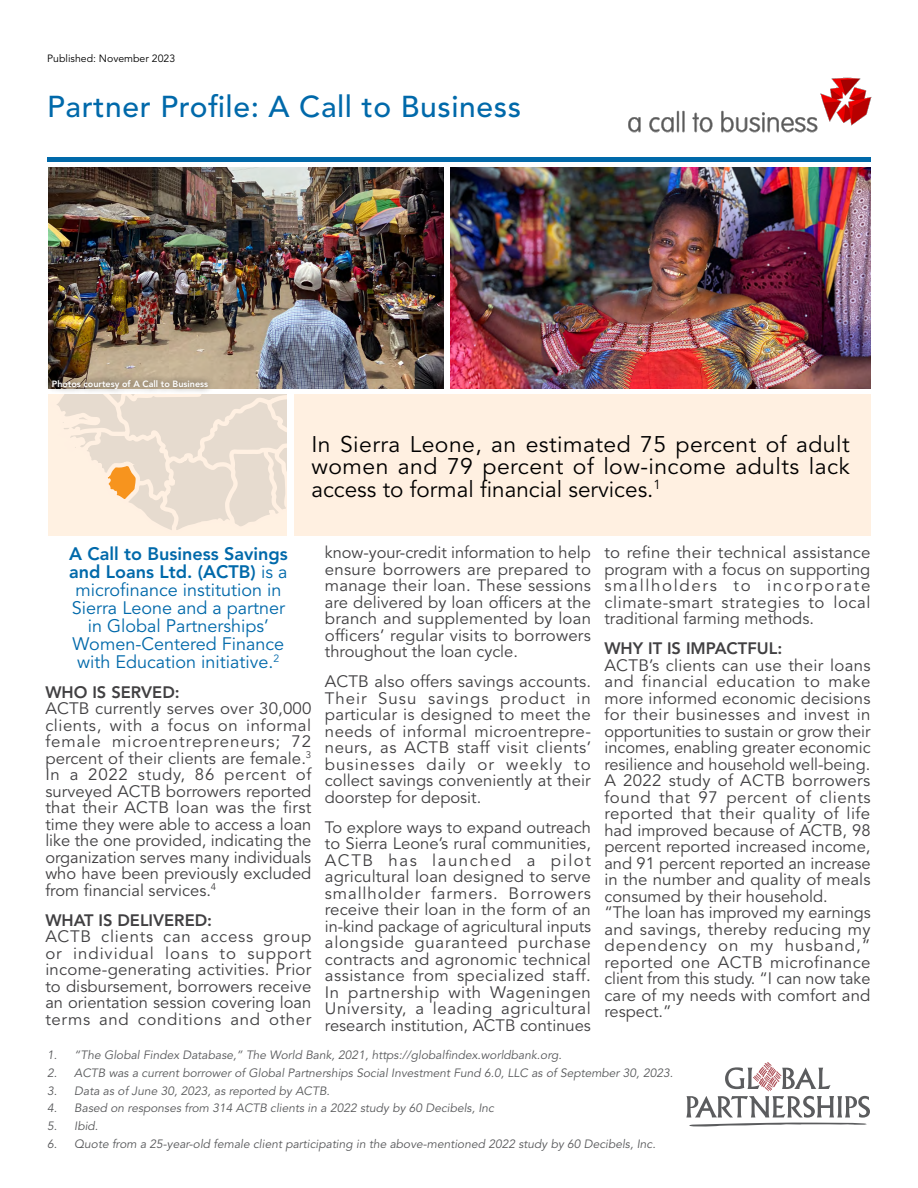
<style>
.page{position:relative;width:918px;height:1188px;background:#fff}
.page>*{position:absolute;margin:0;border:0;box-sizing:border-box;transform-origin:0 0}
.t1{font:500 30px "Avenir LT Std";letter-spacing:.02em;color:#0069aa}
.t2{font:22.5px/22.5px "Avenir LT Std";color:#000;text-align:justify}
.t3{font:18px/18px "Avenir LT Std";color:#0069aa;text-align:center}
.t4{font:16.5px/16.5px "Avenir LT Std";color:#414042;text-align:justify}
.t5{font:800 16.5px "Avenir LT Std";color:#414042}
.t6{font:italic 12px "Avenir LT Std";color:#58595b}
.t7{font:10.5px "Avenir LT Std";color:#000}
.t8{font:800 9px "Avenir LT Std";color:#fff}
.s1{font-weight:800}
</style>
<div class="page">
<img style="left:48px;top:167px;width:396px;height:222px">
<hr style="left:47px;top:158px;width:823px;height:4px;background:#0069aa">
<svg style="left:686px;top:1062px;width:184px;height:64px"></svg>
<div style="left:294px;top:395px;width:577px;height:141px;background:#fff0e1"></div>
<svg style="left:49px;top:395px;width:238px;height:141px;background:#f0e2d3"></svg>
<div style="left:45px;top:372px;width:171px;height:25px;background:#000;opacity:.75"></div>
<img style="left:628px;top:77px;width:244px;height:56px">
<img style="left:450px;top:167px;width:421px;height:222px">
<p class="t7" style="left:47px;top:52px;width:129px">Published: November 2023</p>
<h1 class="t1" style="left:47px;top:89px;width:475px">Partner Profile: A Call to Business</h1>
<p class="t8" style="left:52px;top:378px;width:158px">Photos courtesy of A Call to Business</p>
<h2 class="t2" style="left:311px;top:433px;width:540px">In Sierra Leone, an estimated 75 percent of adult women and 79 percent of low-income adults lack access to formal financial services.<sup>1</sup></h2>
<p class="t3" style="left:69px;top:545px;width:220px"><span class="s1">A Call to Business Savings and Loans Ltd. (ACTB)</span> is a microfinance institution in<br>Sierra Leone and a partner in Global Partnerships’<br>Women-Centered Finance with Education initiative.<sup>2</sup></p>
<p class="t5" style="left:45px;top:682px;width:136px">WHO IS SERVED:</p>
<p class="t4" style="left:45px;top:701px;width:268px">ACTB currently serves over 30,000 clients, with a focus on informal female microentrepreneurs; 72 percent of their clients are female.<sup>3<br></sup>In a 2022 study, 86 percent of surveyed ACTB borrowers reported that their ACTB loan was the first time they were able to access a loan like the one provided, indicating the organization serves many individuals who have been previously excluded from financial services.<sup>4</sup></p>
<p class="t5" style="left:45px;top:910px;width:168px">WHAT IS DELIVERED:</p>
<p class="t4" style="left:45px;top:929px;width:268px">ACTB clients can access group or individual loans to support income-generating activities. Prior to disbursement, borrowers receive an orientation session covering loan terms and conditions and other</p>
<p class="t4" style="left:325px;top:545px;width:268px">know-your-credit information to help ensure borrowers are prepared to manage their loan. These sessions are delivered by loan officers at the branch and supplemented by loan officers’ regular visits to borrowers throughout the loan cycle.</p>
<p class="t4" style="left:325px;top:674px;width:268px">ACTB also offers savings accounts.<br>Their Susu savings product in particular is designed to meet the needs of informal microentrepre&shy;neurs, as ACTB staff visit clients’ businesses daily or weekly to collect savings conveniently at their doorstep for deposit.</p>
<p class="t4" style="left:325px;top:820px;width:268px">To explore ways to expand outreach to Sierra Leone’s rural communities, ACTB has launched a pilot agricultural loan designed to serve smallholder farmers. Borrowers receive their loan in the form of an in-kind package of agricultural inputs alongside guaranteed purchase contracts and agronomic technical assistance from specialized staff.<br>In partnership with Wageningen University, a leading agricultural research institution, ACTB continues</p>
<p class="t4" style="left:604px;top:545px;width:268px">to refine their technical assistance program with a focus on supporting smallholders to incorporate climate-smart strategies to local traditional farming methods.</p>
<p class="t5" style="left:604px;top:639px;width:179px">WHY IT IS IMPACTFUL:</p>
<p class="t4" style="left:604px;top:658px;width:268px;text-align:left">ACTB’s clients can use their loans and financial education to make more informed economic decisions for their businesses and invest in opportunities to sustain or grow their incomes, enabling greater economic resilience and household well-being.<br>A 2022 study of ACTB borrowers found that 97 percent of clients reported that their quality of life had improved because of ACTB, 98 percent reported increased income, and 91 percent reported an increase in the number and quality of meals consumed by their household.<br>“The loan has improved my earnings and savings, thereby reducing my dependency on my husband,” reported one ACTB microfinance client from this study. “I can now take care of my needs with comfort and respect.”</p>
<p class="t6" style="left:47px;top:1048px;width:516px">1. “The Global Findex Database,” The World Bank, 2021, https://globalfindex.worldbank.org.</p>
<p class="t6" style="left:47px;top:1066px;width:627px">2. ACTB was a current borrower of Global Partnerships Social Investment Fund 6.0, LLC as of September 30, 2023.</p>
<p class="t6" style="left:47px;top:1083px;width:284px">3. Data as of June 30, 2023, as reported by ACTB.</p>
<p class="t6" style="left:47px;top:1101px;width:448px">4. Based on responses from 314 ACTB clients in a 2022 study by 60 Decibels, Inc</p>
<p class="t6" style="left:47px;top:1119px;width:53px">5. Ibid.</p>
<p class="t6" style="left:47px;top:1137px;width:610px">6. Quote from a 25-year-old female client participating in the above-mentioned 2022 study by 60 Decibels, Inc.</p>
</div>
